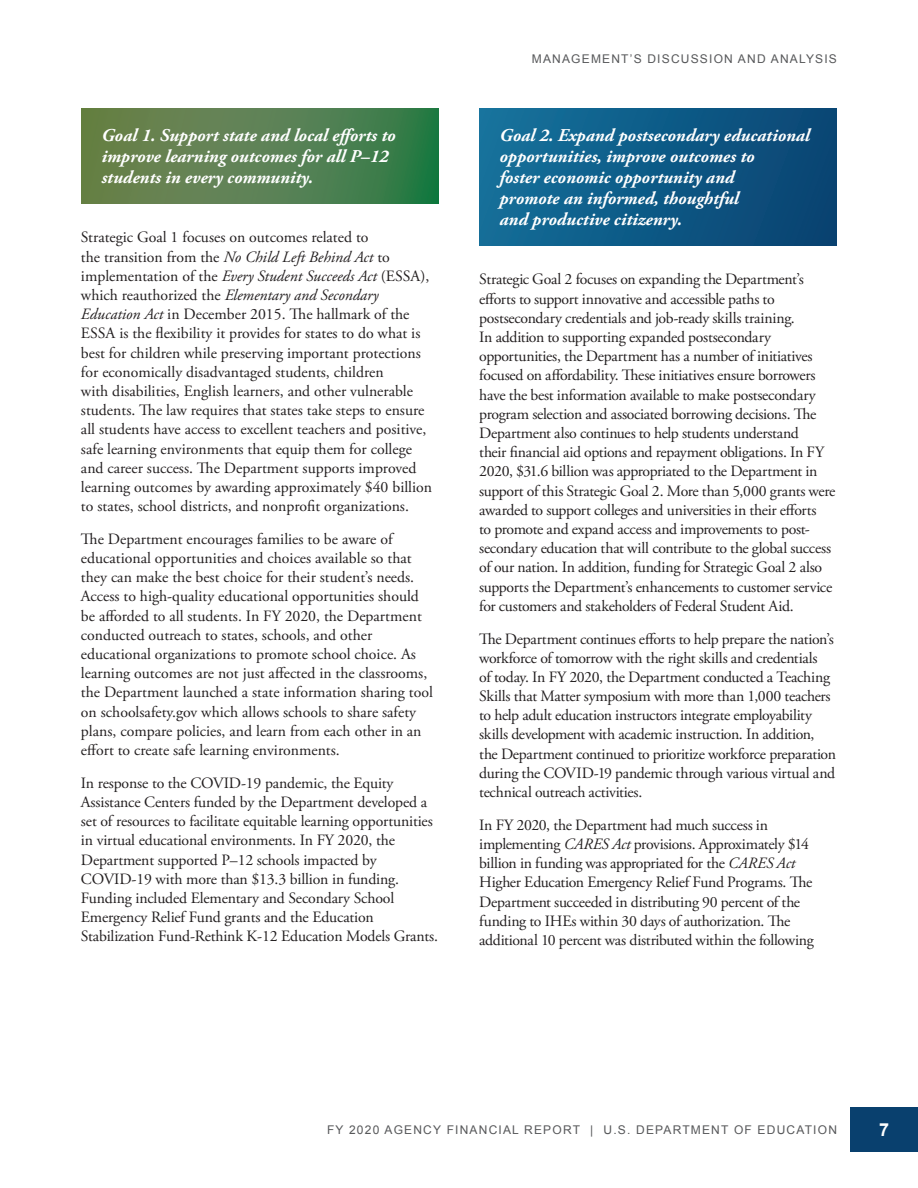
<style>
.page{position:relative;width:918px;height:1188px;background:#fff}
.page>*{position:absolute;margin:0;border:0;box-sizing:border-box;transform-origin:0 0}
.t1{font:italic 700 18px/21px "Adobe Garamond Pro";color:#fff}
.t2{font:700 18px "Arial";color:#fff}
.t3{font:15.75px/19.2px "Adobe Garamond Pro";letter-spacing:-.01em;color:#231f20}
.t4{font:12px "Arial";letter-spacing:.1em;color:#57585a}
.s1{font-style:italic}
</style>
<div class="page">
<div style="left:850px;top:1107px;width:68px;height:45px;background:#09406e"></div>
<svg style="left:81px;top:108px;width:358px;height:96px;background:#547f4e"></svg>
<div style="left:479px;top:108px;width:358px;height:138px;background:linear-gradient(to right,#14719b,#084371)"></div>
<p class="t4" style="left:532px;top:51px;width:307px">MANAGEMENT’S DISCUSSION AND ANALYSIS</p>
<h3 class="t1" style="left:101px;top:125px;width:296px">Goal 1. Support state and local efforts to improve learning outcomes for all P–12 students in every community.</h3>
<h3 class="t1" style="left:500px;top:125px;width:312px">Goal 2. Expand postsecondary educational opportunities, improve outcomes to<br>foster economic opportunity and<br>promote an informed, thoughtful<br>and productive citizenry.</h3>
<p class="t3" style="left:81px;top:228px;width:353px">Strategic Goal 1 focuses on outcomes related to<br>the transition from the <span class="s1">No Child Left Behind Act</span> to implementation of the <span class="s1">Every Student Succeeds Act</span> (ESSA), which reauthorized the <span class="s1">Elementary and Secondary Education Act</span> in December 2015. The hallmark of the ESSA is the flexibility it provides for states to do what is best for children while preserving important protections for economically disadvantaged students, children<br>with disabilities, English learners, and other vulnerable students. The law requires that states take steps to ensure all students have access to excellent teachers and positive, safe learning environments that equip them for college and career success. The Department supports improved learning outcomes by awarding approximately $40 billion to states, school districts, and nonprofit organizations.</p>
<p class="t3" style="left:81px;top:530px;width:353px">The Department encourages families to be aware of educational opportunities and choices available so that they can make the best choice for their student’s needs.<br>Access to high-quality educational opportunities should be afforded to all students. In FY 2020, the Department conducted outreach to states, schools, and other educational organizations to promote school choice. As learning outcomes are not just affected in the classrooms, the Department launched a state information sharing tool on schoolsafety.gov which allows schools to share safety plans, compare policies, and learn from each other in an effort to create safe learning environments.</p>
<p class="t3" style="left:81px;top:774px;width:359px">In response to the COVID-19 pandemic, the Equity Assistance Centers funded by the Department developed a set of resources to facilitate equitable learning opportunities in virtual educational environments. In FY 2020, the Department supported P–12 schools impacted by COVID-19 with more than $13.3 billion in funding.<br>Funding included Elementary and Secondary School Emergency Relief Fund grants and the Education Stabilization Fund-Rethink K-12 Education Models Grants.</p>
<p class="t3" style="left:479px;top:270px;width:358px">Strategic Goal 2 focuses on expanding the Department’s efforts to support innovative and accessible paths to postsecondary credentials and job-ready skills training.<br>In addition to supporting expanded postsecondary opportunities, the Department has a number of initiatives focused on affordability. These initiatives ensure borrowers have the best information available to make postsecondary program selection and associated borrowing decisions. The Department also continues to help students understand<br>their financial aid options and repayment obligations. In FY 2020, $31.6 billion was appropriated to the Department in support of this Strategic Goal 2. More than 5,000 grants were awarded to support colleges and universities in their efforts<br>to promote and expand access and improvements to post&shy;secondary education that will contribute to the global success of our nation. In addition, funding for Strategic Goal 2 also supports the Department’s enhancements to customer service for customers and stakeholders of Federal Student Aid.</p>
<p class="t3" style="left:479px;top:629px;width:358px">The Department continues efforts to help prepare the nation’s workforce of tomorrow with the right skills and credentials<br>of today. In FY 2020, the Department conducted a Teaching Skills that Matter symposium with more than 1,000 teachers to help adult education instructors integrate employability skills development with academic instruction. In addition, the Department continued to prioritize workforce preparation during the COVID-19 pandemic through various virtual and technical outreach activities.</p>
<p class="t3" style="left:479px;top:816px;width:336px">In FY 2020, the Department had much success in implementing <span class="s1">CARES Act</span> provisions. Approximately $14 billion in funding was appropriated for the <span class="s1">CARES Act </span>Higher Education Emergency Relief Fund Programs. The Department succeeded in distributing 90 percent of the funding to IHEs within 30 days of authorization. The additional 10 percent was distributed within the following</p>
<p class="t4" style="left:327px;top:1122px;width:511px">FY 2020 AGENCY FINANCIAL REPORT | U.S. DEPARTMENT OF EDUCATION</p>
<p class="t2" style="left:879px;top:1118px;width:12px">7</p>
</div>
